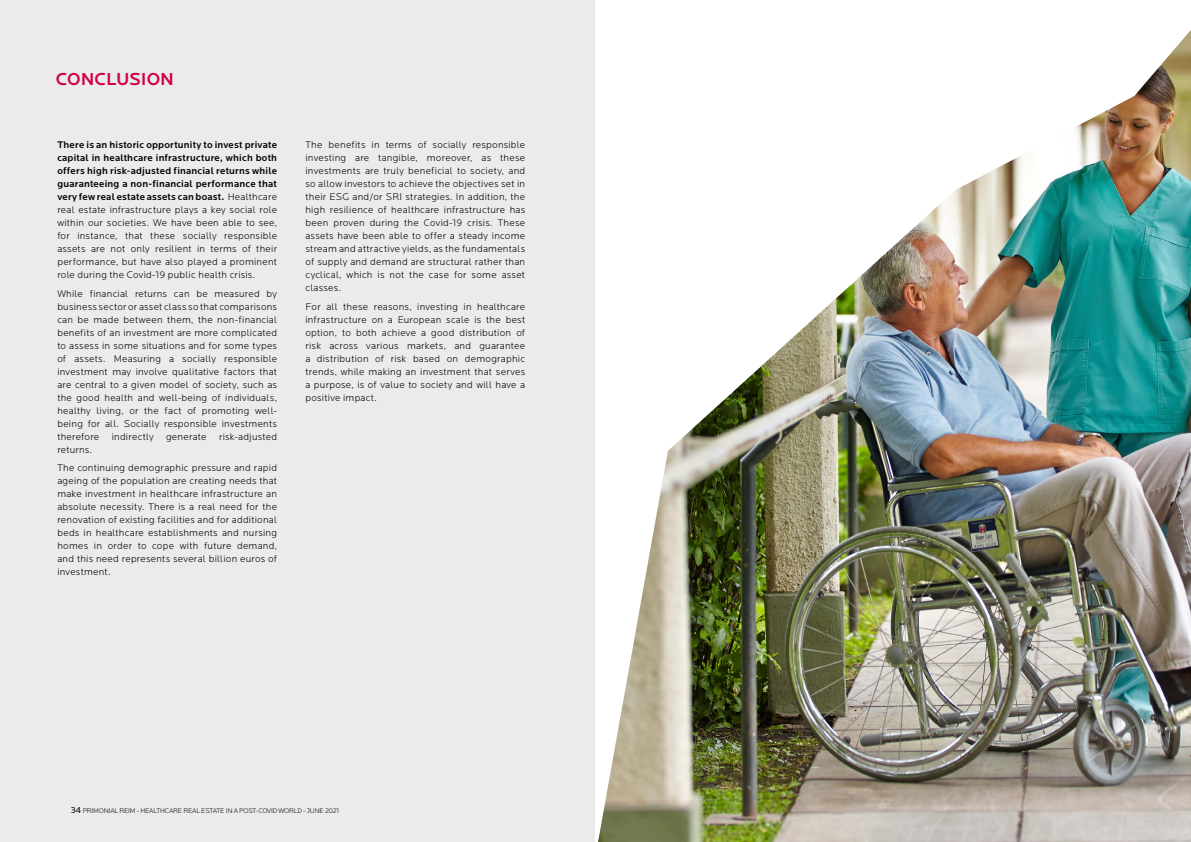
<style>
.page{position:relative;width:1191px;height:842px;background:#fff}
.page>*{position:absolute;margin:0;border:0;box-sizing:border-box;transform-origin:0 0}
.t1{font:500 18px "Locator";color:#e50051}
.t2{font:300 10px/13px "Locator";letter-spacing:.02em;color:#000;text-align:justify}
.t3{font:300 7px "Locator";letter-spacing:-.03em;color:#000}
.s1{font-weight:500}
.s2{font-weight:400;font-size:9px}
</style>
<div class="page">
<img style="left:598px;top:30px;width:593px;height:812px">
<div style="left:0;top:0;width:595px;height:842px;background:#ebebeb"></div>
<p class="t1" style="left:56px;top:69px;width:120px">CONCLUSION</p>
<p class="t2" style="left:57px;top:138px;width:221px"><span class="s1">There is an historic opportunity to invest private capital in healthcare infrastructure, which both offers high risk-adjusted financial returns while guaranteeing a non-financial performance that very few real estate assets can boast.</span> Healthcare real estate infrastructure plays a key social role within our societies. We have been able to see, for instance, that these socially responsible assets are not only resilient in terms of their performance, but have also played a prominent role during the Covid-19 public health crisis.</p>
<p class="t2" style="left:57px;top:287px;width:221px">While financial returns can be measured by business sector or asset class so that comparisons can be made between them, the non-financial benefits of an investment are more complicated to assess in some situations and for some types of assets. Measuring a socially responsible investment may involve qualitative factors that are central to a given model of society, such as the good health and well-being of individuals, healthy living, or the fact of promoting well&shy;being for all. Socially responsible investments therefore indirectly generate risk-adjusted returns.</p>
<p class="t2" style="left:57px;top:461px;width:221px">The continuing demographic pressure and rapid ageing of the population are creating needs that make investment in healthcare infrastructure an absolute necessity. There is a real need for the renovation of existing facilities and for additional beds in healthcare establishments and nursing homes in order to cope with future demand, and this need represents several billion euros of investment.</p>
<p class="t2" style="left:305px;top:138px;width:221px">The benefits in terms of socially responsible investing are tangible, moreover, as these investments are truly beneficial to society, and so allow investors to achieve the objectives set in their ESG and/or SRI strategies. In addition, the high resilience of healthcare infrastructure has been proven during the Covid-19 crisis. These assets have been able to offer a steady income stream and attractive yields, as the fundamentals of supply and demand are structural rather than cyclical, which is not the case for some asset classes.</p>
<p class="t2" style="left:305px;top:300px;width:221px">For all these reasons, investing in healthcare infrastructure on a European scale is the best option, to both achieve a good distribution of risk across various markets, and guarantee a distribution of risk based on demographic trends, while making an investment that serves a purpose, is of value to society and will have a positive impact.</p>
<p class="t3" style="left:71px;top:806px;width:270px"><span class="s2">34</span> PRIMONIAL REIM - HEALTHCARE REAL ESTATE IN A POST-COVID WORLD - JUNE 2021</p>
</div>
